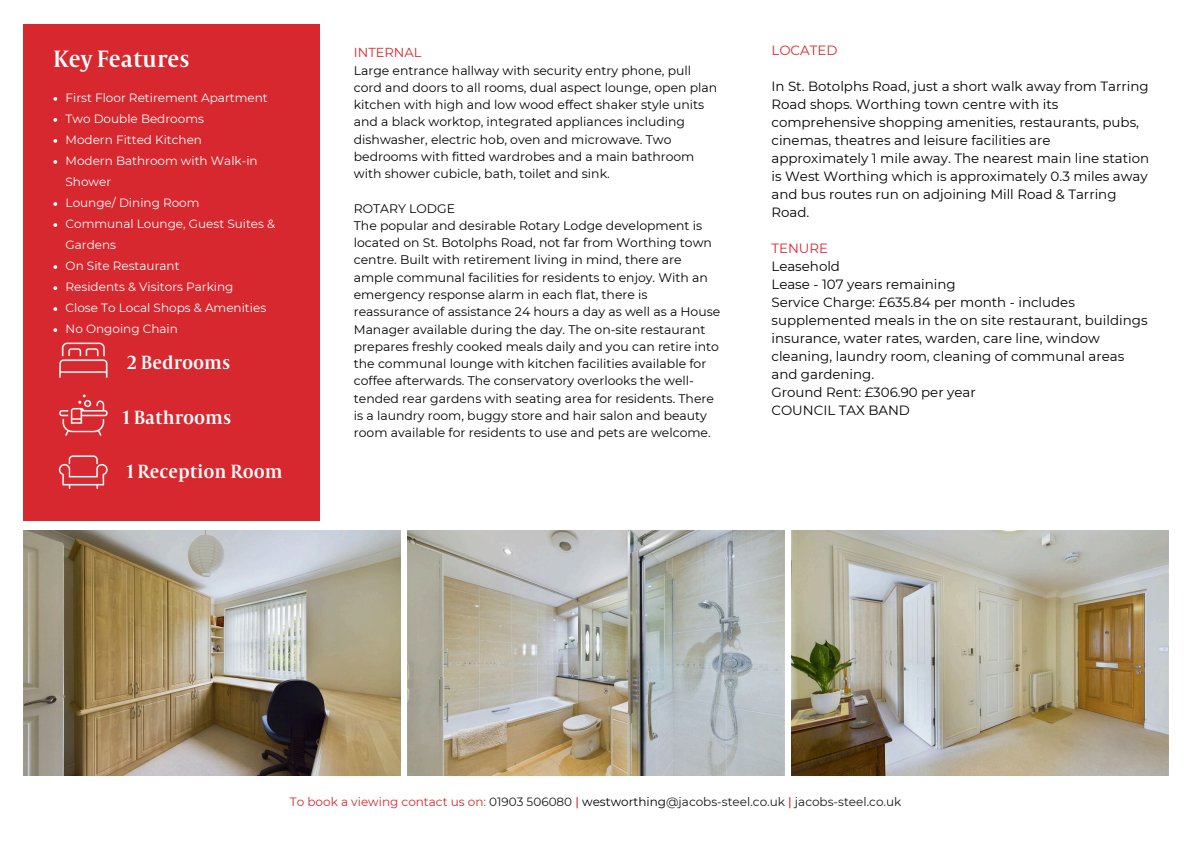
<style>
.page{position:relative;width:1191px;height:843px;background:#fff}
.page>*{position:absolute;margin:0;border:0;box-sizing:border-box;transform-origin:0 0}
.t1{font:26px "Capitolium Road";color:#fff}
.t2{font:21px "Capitolium Road";color:#fff}
.t3{font:13.4px/18px "Montserrat";color:#000}
.t4{font:13.4px "Montserrat";color:#d7282f}
.t5{font:13px "Montserrat";color:#d7282f}
.t6{font:12.4px/17.3px "Montserrat";color:#000}
.t7{font:12px/21px "Montserrat";color:#fff}
.t8{font:12px "Montserrat";color:#191718}
.s1{color:#d7282f}
.s2{font-weight:500;color:#d7282f}
.s3{color:#000}
</style>
<div class="page">
<img style="left:23px;top:530px;width:377px;height:245px">
<img style="left:407px;top:530px;width:377px;height:245px">
<img style="left:791px;top:530px;width:377px;height:245px">
<div style="left:23px;top:25px;width:297px;height:496px;background:#d7282f"></div>
<img style="left:58px;top:455px;width:50px;height:34px">
<img style="left:59px;top:394px;width:49px;height:42px">
<img style="left:59px;top:342px;width:49px;height:36px">
<svg style="left:53px;top:97px;width:4px;height:4px"></svg>
<svg style="left:53px;top:118px;width:4px;height:4px"></svg>
<svg style="left:53px;top:139px;width:4px;height:4px"></svg>
<svg style="left:53px;top:160px;width:4px;height:4px"></svg>
<svg style="left:53px;top:202px;width:4px;height:4px"></svg>
<svg style="left:53px;top:223px;width:4px;height:4px"></svg>
<svg style="left:53px;top:265px;width:4px;height:4px"></svg>
<svg style="left:53px;top:286px;width:4px;height:4px"></svg>
<svg style="left:53px;top:307px;width:4px;height:4px"></svg>
<svg style="left:53px;top:328px;width:4px;height:4px"></svg>
<p class="t1" style="left:53px;top:50px;width:138px">Key Features</p>
<h3 class="t7" style="left:66px;top:87px;width:204px">First Floor Retirement Apartment</h3>
<h4 class="t7" style="left:66px;top:108px;width:140px">Two Double Bedrooms</h4>
<h4 class="t7" style="left:66px;top:129px;width:138px">Modern Fitted Kitchen</h4>
<h3 class="t7" style="left:66px;top:150px;width:194px">Modern Bathroom with Walk-in<br>Shower</h3>
<h4 class="t7" style="left:66px;top:192px;width:135px">Lounge/ Dining Room</h4>
<h4 class="t7" style="left:66px;top:213px;width:211px">Communal Lounge, Guest Suites &amp;<br>Gardens</h4>
<p class="t7" style="left:66px;top:255px;width:115px">On Site Restaurant</p>
<p class="t7" style="left:66px;top:276px;width:169px">Residents &amp; Visitors Parking</p>
<p class="t7" style="left:66px;top:297px;width:202px">Close To Local Shops &amp; Amenities</p>
<p class="t7" style="left:66px;top:318px;width:114px">No Ongoing Chain</p>
<p class="t2" style="left:127px;top:355px;width:105px">2 Bedrooms</p>
<p class="t2" style="left:123px;top:410px;width:110px">1 Bathrooms</p>
<p class="t2" style="left:127px;top:464px;width:158px">1 Reception Room</p>
<p class="t5" style="left:354px;top:45px;width:69px">INTERNAL</p>
<p class="t4" style="left:771px;top:42px;width:67px">LOCATED</p>
<h2 class="t3" style="left:771px;top:77px;width:379px">In St. Botolphs Road, just a short walk away from Tarring Road shops. Worthing town centre with its comprehensive shopping amenities, restaurants, pubs, cinemas, theatres and leisure facilities are approximately 1 mile away. The nearest main line station is West Worthing which is approximately 0.3 miles away and bus routes run on adjoining Mill Road &amp; Tarring Road.</h2>
<h2 class="t3" style="left:771px;top:239px;width:377px"><span class="s1">TENURE<br></span>Leasehold<br>Lease - 107 years remaining<br>Service Charge: £635.84 per month - includes supplemented meals in the on site restaurant, buildings insurance, water rates, warden, care line, window cleaning, laundry room, cleaning of communal areas and gardening.<br>Ground Rent: £306.90 per year<br>COUNCIL TAX BAND</h2>
<h2 class="t6" style="left:354px;top:61px;width:365px">Large entrance hallway with security entry phone, pull cord and doors to all rooms, dual aspect lounge, open plan kitchen with high and low wood effect shaker style units and a black worktop, integrated appliances including dishwasher, electric hob, oven and microwave. Two bedrooms with fitted wardrobes and a main bathroom with shower cubicle, bath, toilet and sink.</h2>
<p class="t6" style="left:354px;top:199px;width:368px">ROTARY LODGE<br>The popular and desirable Rotary Lodge development is located on St. Botolphs Road, not far from Worthing town centre. Built with retirement living in mind, there are ample communal facilities for residents to enjoy. With an emergency response alarm in each flat, there is reassurance of assistance 24 hours a day as well as a House Manager available during the day. The on-site restaurant prepares freshly cooked meals daily and you can retire into the communal lounge with kitchen facilities available for coffee afterwards. The conservatory overlooks the well&shy;tended rear gardens with seating area for residents. There is a laundry room, buggy store and hair salon and beauty room available for residents to use and pets are welcome.</p>
<p class="t8" style="left:290px;top:794px;width:613px"><span class="s1">To book a viewing contact us on:</span> 01903 506080 <span class="s2">|</span> <span class="s3">westworthing</span>@jacobs-steel.co.uk <span class="s2">|</span> jacobs-steel.co.uk</p>
</div>
